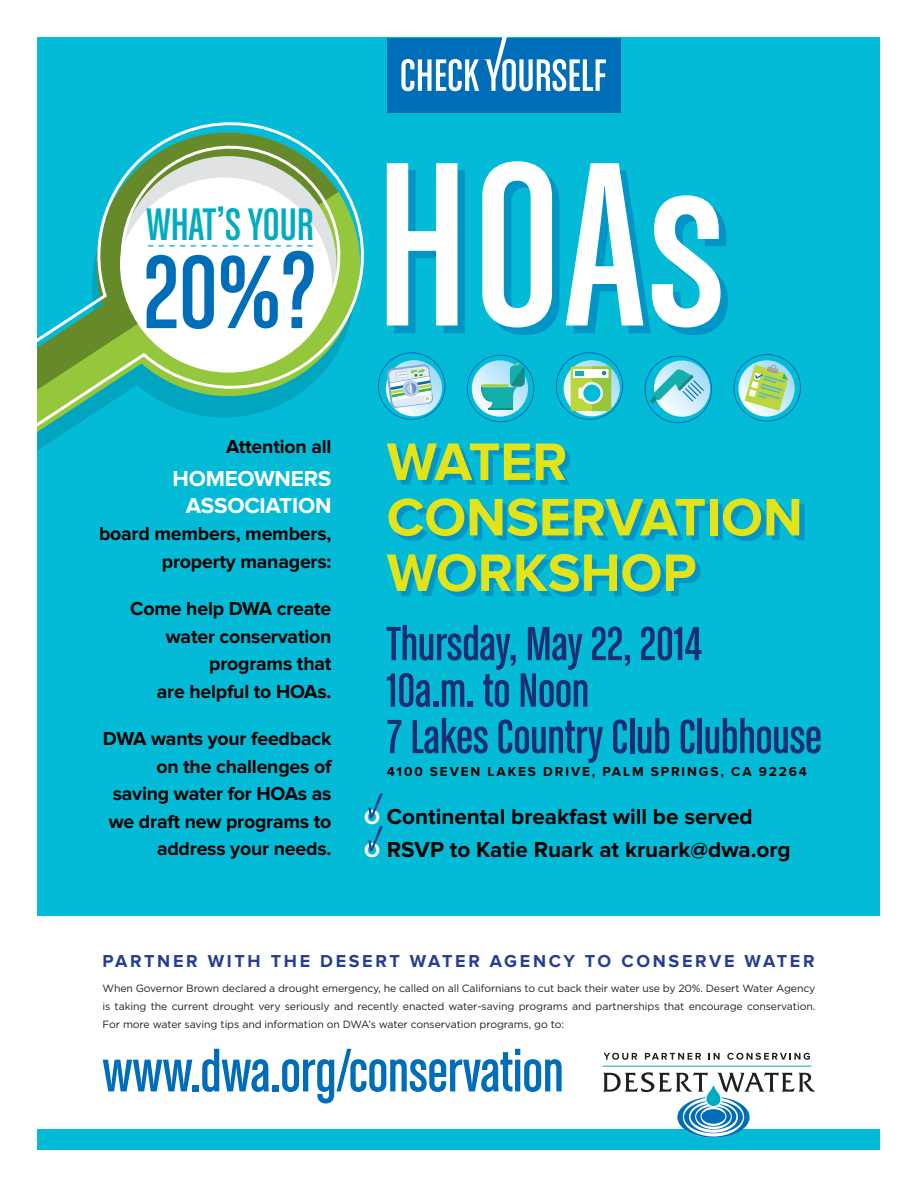
<style>
.page{position:relative;width:918px;height:1188px;background:#fff}
.page>*{position:absolute;margin:0;border:0;box-sizing:border-box;transform-origin:0 0}
.t1{font:248.85px "Chalet Comprime Cologne Sixty";color:#fff}
.t2{font:111px "Chalet Comprime Cologne Sixty";color:#006db8}
.t3{font:61.65px "Chalet Comprime Cologne Sixty";color:#006db8}
.t4{font:700 54.75px "Proxima Nova";color:#e2e318}
.t5{font:51px/46.5px "Chalet Comprime Cologne Sixty";color:#1a2e72}
.t6{font:48.45px "Chalet Comprime Cologne Sixty";color:#00abc0}
.t7{font:700 22.5px "Proxima Nova";color:#000001}
.t8{font:700 22.5px/27px "Proxima Nova";letter-spacing:-.01em;color:#fff;text-align:center}
.t9{font:700 19.5px/27.5px "Proxima Nova";letter-spacing:-.01em;color:#000001;text-align:right}
.t10{font:700 18px "Proxima Nova";letter-spacing:.15em;color:#253f8e}
.t11{font:700 13.5px "Proxima Nova";letter-spacing:.14em;color:#000001}
.t12{font:10.5px/18px "Gotham";letter-spacing:-.01em;color:#231f20;text-align:justify}
.s1{font-size:20.85px;color:#fff}
</style>
<div class="page">
<div style="left:38px;top:38px;width:842px;height:1112px;background:#03bbd7"></div>
<div style="left:392px;top:449px;width:412px;height:148px;background:#006db8;opacity:.5"></div>
<div style="left:394px;top:169px;width:334px;height:166px;background:#006db8;opacity:.5"></div>
<div style="left:0;top:916px;width:918px;height:212px;background:#fff"></div>
<svg style="left:603px;top:1072px;width:212px;height:66px"></svg>
<svg style="left:603px;top:1053px;width:34px;height:7px"></svg>
<svg style="left:645px;top:1053px;width:56px;height:7px"></svg>
<svg style="left:709px;top:1053px;width:11px;height:7px"></svg>
<svg style="left:727px;top:1053px;width:83px;height:7px"></svg>
<hr style="left:603px;top:1066px;width:208px;height:1px;background:#00abc0">
<div style="left:387px;top:38px;width:234px;height:75px;background:#006db8"></div>
<svg style="left:401px;top:37px;width:205px;height:54px"></svg>
<svg style="left:467px;top:355px;width:67px;height:67px"></svg>
<svg style="left:645px;top:356px;width:67px;height:67px"></svg>
<svg style="left:556px;top:352px;width:67px;height:68px"></svg>
<svg style="left:733px;top:354px;width:68px;height:68px"></svg>
<svg style="left:381px;top:352px;width:65px;height:68px"></svg>
<svg style="left:367px;top:793px;width:16px;height:26px"></svg>
<svg style="left:367px;top:826px;width:16px;height:25px"></svg>
<svg style="left:38px;top:122px;width:343px;height:326px"></svg>
<svg style="left:148px;top:245px;width:166px;height:2px"></svg>
<p class="t6" style="left:147px;top:198px;width:169px">WHAT’SYOUR</p>
<p class="t2" style="left:144px;top:231px;width:175px">20%?</p>
<p class="t1" style="left:376px;top:108px;width:350px">HOAs</p>
<p class="t9" style="left:226px;top:433px;width:107px">Attention all</p>
<p class="t8" style="left:173px;top:465px;width:160px">HOMEOWNERS<br>ASSOCIATION</p>
<p class="t9" style="left:99px;top:520px;width:234px">board members, members, property managers:</p>
<p class="t9" style="left:130px;top:596px;width:203px">Come help DWA create water conservation programs that<br>are helpful to HOAs.</p>
<p class="t9" style="left:103px;top:726px;width:230px">DWA wants your feedback on the challenges of saving water for HOAs as we draft new programs to address your needs.</p>
<p class="t4" style="left:387px;top:430px;width:182px">WATER</p>
<p class="t4" style="left:387px;top:486px;width:418px">CONSERVATION</p>
<p class="t4" style="left:387px;top:541px;width:311px">WORKSHOP</p>
<p class="t5" style="left:387px;top:620px;width:437px">Thursday, May 22, 2014<br>10a.m. to Noon<br>7 Lakes Country Club Clubhouse</p>
<p class="t11" style="left:387px;top:764px;width:422px">4100 SEVEN LAKES DRIVE, PALM SPRINGS, CA 92264</p>
<p class="t7" style="left:364px;top:803px;width:390px"><span class="s1">O</span> Continental breakfast will be served</p>
<p class="t7" style="left:364px;top:837px;width:428px"><span class="s1">O</span> RSVP to Katie Ruark at kruark@dwa.org</p>
<p class="t10" style="left:103px;top:951px;width:714px">PARTNER WITH THE DESERT WATER AGENCY TO CONSERVE WATER</p>
<p class="t12" style="left:103px;top:979px;width:714px">When Governor Brown declared a drought emergency, he called on all Californians to cut back their water use by 20%. Desert Water Agency is taking the current drought very seriously and recently enacted water-saving programs and partnerships that encourage conservation.<br>For more water saving tips and information on DWA’s water conservation programs, go to:</p>
<p class="t3" style="left:103px;top:1038px;width:463px">www.dwa.org/conservation</p>
</div>
